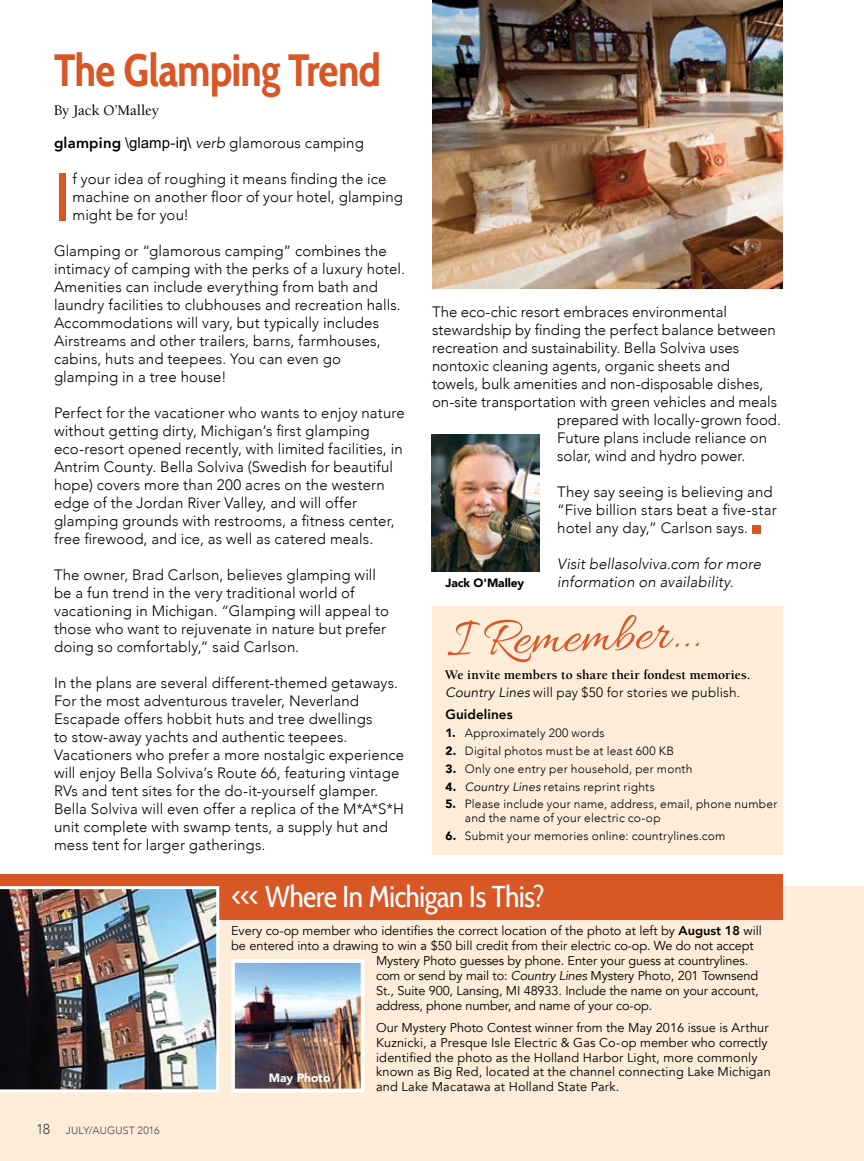
<style>
.page{position:relative;width:864px;height:1161px;background:#fff}
.page>*{position:absolute;margin:0;border:0;box-sizing:border-box;transform-origin:0 0}
.t1{font:68.1px "Cabin Condensed";color:#d95625}
.t2{font:55.5px "Allura";color:#d95625}
.t3{font:700 45px "Cabin Condensed";letter-spacing:-.015em;color:#d95625}
.t4{font:30px "Cabin Condensed";letter-spacing:-.02em;color:#fff}
.t5{font:300 15px/18px "Avenir";letter-spacing:.01em;color:#000}
.t6{font:italic 300 15px/18px "Avenir";letter-spacing:.005em;color:#000}
.t7{font:500 15px "Berkeley";color:#000}
.t8{font:300 13.5px/22.4px "Avenir";letter-spacing:.015em;color:#000}
.t9{font:700 13.5px "Berkeley";letter-spacing:.005em;color:#000}
.t10{font:12.75px/15px "Avenir";color:#000}
.t11{font:300 12px/13.5px "Avenir";letter-spacing:.02em;color:#000}
.t12{font:900 12px "Avenir";letter-spacing:-.005em;color:#000}
.t13{font:900 12px "Avenir";letter-spacing:-.005em;color:#fff}
.t14{font:300 10.5px "Avenir";letter-spacing:.01em;color:#414042}
.s1{font-weight:800}
.s2{font-family:"Arial Unicode MS";font-weight:400}
.s3{font-style:italic}
.s4{font-weight:400;font-style:italic}
.s5{font-weight:900}
.s6{font-size:14.25px}
</style>
<div class="page">
<div style="left:752px;top:525px;width:8px;height:8px;background:#d95625"></div>
<img style="left:431px;top:434px;width:108px;height:137px">
<div style="left:0;top:886px;width:864px;height:275px;background:#fdecd8"></div>
<div style="left:0;top:874px;width:783px;height:45px;background:#d95625"></div>
<img style="left:0;top:886px;width:219px;height:206px">
<img style="left:236px;top:964px;width:124px;height:123px">
<div style="left:231px;top:959px;width:134px;height:133px;border:4px solid #fff"></div>
<img style="left:432px;top:0;width:351px;height:289px">
<div style="left:432px;top:606px;width:351px;height:248px;background:#fdecd8"></div>
<h3 class="t3" style="left:54px;top:43px;width:329px">The Glamping Trend</h3>
<p class="t7" style="left:54px;top:102px;width:107px">By Jack O’Malley</p>
<p class="t5" style="left:54px;top:134px;width:311px"><span class="s1">glamping</span> <span class="s2">\glamp-iŋ\</span> <span class="s3">verb</span> glamorous camping</p>
<h1 class="t1" style="left:54px;top:155px;width:18px">I</h1>
<p class="t5" style="left:73px;top:170px;width:332px">f your idea of roughing it means finding the ice machine on another floor of your hotel, glamping might be for you!</p>
<p class="t5" style="left:54px;top:242px;width:352px">Glamping or “glamorous camping” combines the intimacy of camping with the perks of a luxury hotel.<br>Amenities can include everything from bath and laundry facilities to clubhouses and recreation halls.<br>Accommodations will vary, but typically includes Airstreams and other trailers, barns, farmhouses, cabins, huts and teepees. You can even go glamping in a tree house!</p>
<p class="t5" style="left:54px;top:404px;width:352px">Perfect for the vacationer who wants to enjoy nature without getting dirty, Michigan’s first glamping eco-resort opened recently, with limited facilities, in Antrim County. Bella Solviva (Swedish for beautiful hope) covers more than 200 acres on the western edge of the Jordan River Valley, and will offer glamping grounds with restrooms, a fitness center, free firewood, and ice, as well as catered meals.</p>
<p class="t5" style="left:54px;top:566px;width:337px">The owner, Brad Carlson, believes glamping will be a fun trend in the very traditional world of vacationing in Michigan. “Glamping will appeal to those who want to rejuvenate in nature but prefer doing so comfortably,” said Carlson.</p>
<p class="t5" style="left:54px;top:674px;width:352px">In the plans are several different-themed getaways.<br>For the most adventurous traveler, Neverland Escapade offers hobbit huts and tree dwellings<br>to stow-away yachts and authentic teepees.<br>Vacationers who prefer a more nostalgic experience will enjoy Bella Solviva’s Route 66, featuring vintage RVs and tent sites for the do-it-yourself glamper.<br>Bella Solviva will even offer a replica of the M*A*S*H unit complete with swamp tents, a supply hut and mess tent for larger gatherings.</p>
<p class="t5" style="left:432px;top:303px;width:297px">The eco-chic resort embraces environmental</p>
<p class="t5" style="left:432px;top:321px;width:345px">stewardship by finding the perfect balance between</p>
<p class="t5" style="left:432px;top:339px;width:309px">recreation and sustainability. Bella Solviva uses</p>
<p class="t5" style="left:432px;top:357px;width:299px">nontoxic cleaning agents, organic sheets and</p>
<p class="t5" style="left:432px;top:375px;width:333px">towels, bulk amenities and non-disposable dishes,</p>
<p class="t5" style="left:432px;top:393px;width:347px">on-site transportation with green vehicles and meals</p>
<p class="t5" style="left:557px;top:411px;width:225px">prepared with locally-grown food.</p>
<p class="t5" style="left:557px;top:429px;width:211px">Future plans include reliance on</p>
<p class="t5" style="left:557px;top:447px;width:190px">solar, wind and hydro power.</p>
<p class="t5" style="left:557px;top:483px;width:221px">They say seeing is believing and “Five billion stars beat a five-star hotel any day,” Carlson says.</p>
<p class="t6" style="left:557px;top:555px;width:205px">Visit bellasolviva.com for more information on availability.</p>
<p class="t12" style="left:445px;top:573px;width:80px">Jack O'Malley</p>
<h2 class="t2" style="left:446px;top:610px;width:255px;rotate:-2deg">I Remember...</h2>
<p class="t9" style="left:445px;top:667px;width:307px">We invite members to share their fondest memories.</p>
<p class="t8" style="left:445px;top:681px;width:296px"><span class="s4">Country Lines</span> will pay $50 for stories we publish.<br><span class="s1">Guidelines</span></p>
<p class="t11" style="left:445px;top:726px;width:161px"><span class="s5">1.</span> Approximately 200 words</p>
<p class="t11" style="left:445px;top:744px;width:230px"><span class="s5">2.</span> Digital photos must be at least 600 KB</p>
<p class="t11" style="left:445px;top:762px;width:249px"><span class="s5">3.</span> Only one entry per household, per month</p>
<p class="t11" style="left:445px;top:780px;width:211px"><span class="s5">4.</span> <span class="s4">Country Lines</span> retains reprint rights</p>
<p class="t11" style="left:465px;top:798px;width:314px;text-indent:-20px"><span class="s5">5.</span> Please include your name, address, email, phone number and the name of your electric co-op</p>
<p class="t11" style="left:445px;top:829px;width:281px"><span class="s5">6.</span> Submit your memories online: countrylines.com</p>
<p class="t14" style="left:36px;top:1124px;width:125px"><span class="s6">18</span> JULY/AUGUST 2016</p>
<h3 class="t4" style="left:231px;top:878px;width:315px">&lt;&lt;&lt; Where In Michigan Is This?</h3>
<p class="t10" style="left:231px;top:923px;width:532px">Every co-op member who identifies the correct location of the photo at left by <span class="s1">August 18</span> will</p>
<p class="t10" style="left:231px;top:938px;width:524px">be entered into a drawing to win a $50 bill credit from their electric co-op. We do not accept</p>
<p class="t10" style="left:376px;top:953px;width:374px">Mystery Photo guesses by phone. Enter your guess at countrylines.</p>
<p class="t10" style="left:376px;top:968px;width:384px">com or send by mail to: <span class="s3">Country Lines</span> Mystery Photo, 201 Townsend</p>
<p class="t10" style="left:376px;top:983px;width:384px">St., Suite 900, Lansing, MI 48933. Include the name on your account,</p>
<p class="t10" style="left:376px;top:998px;width:278px">address, phone number, and name of your co-op.</p>
<p class="t10" style="left:376px;top:1020px;width:396px">Our Mystery Photo Contest winner from the May 2016 issue is Arthur Kuznicki, a Presque Isle Electric &amp; Gas Co-op member who correctly identified the photo as the Holland Harbor Light, more commonly known as Big Red, located at the channel connecting Lake Michigan and Lake Macatawa at Holland State Park.</p>
<p class="t13" style="left:269px;top:1067px;width:63px">May Photo</p>
</div>
